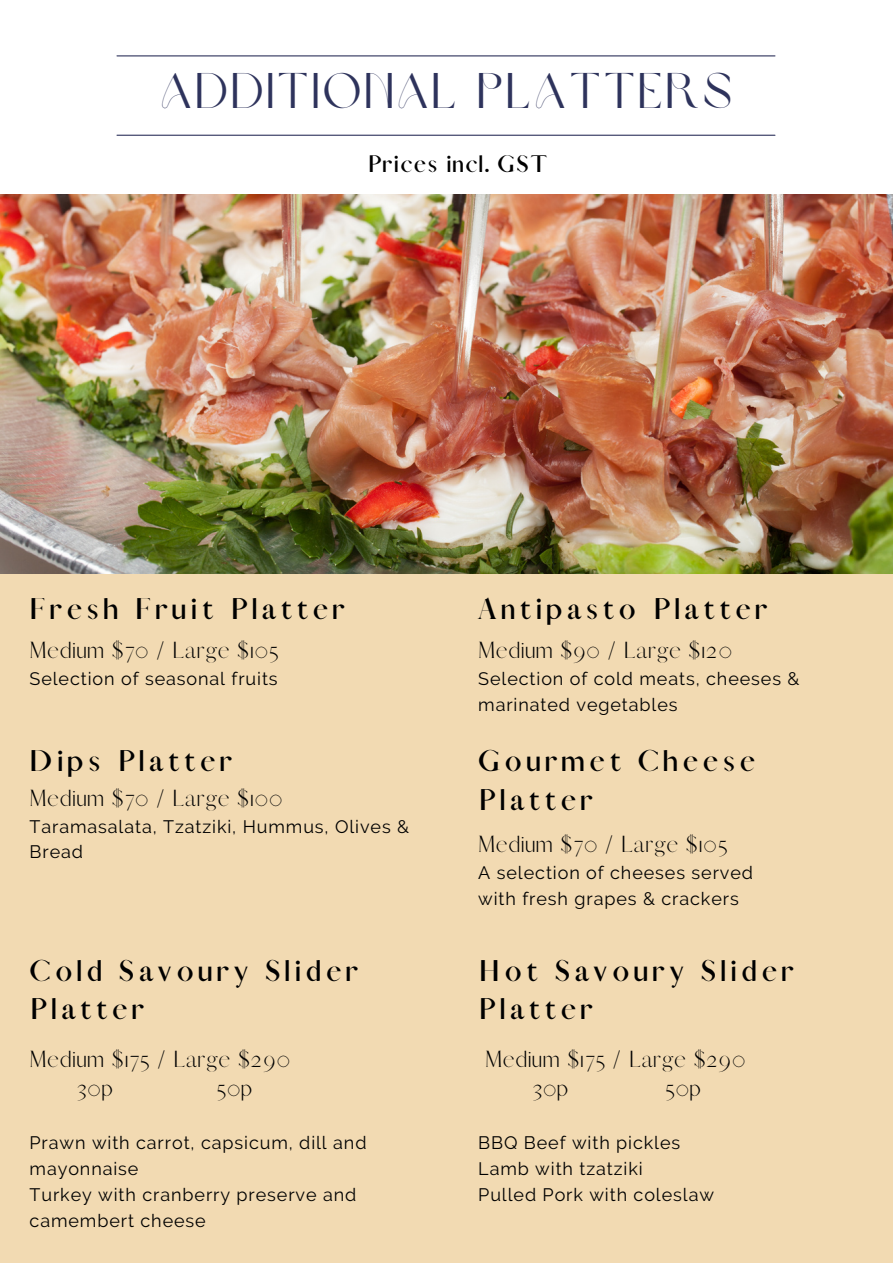
<style>
.page{position:relative;width:893px;height:1264px;background:#fff}
.page>*{position:absolute;margin:0;border:0;box-sizing:border-box;transform-origin:0 0}
.t1{font:49.65px "Brown Sugar";letter-spacing:.07em;color:#2e335c}
.t2{font:700 27px/38.2px "Afrah";letter-spacing:.175em;color:#000}
.t3{font:700 21.6px "Afrah";letter-spacing:.07em;color:#000}
.t4{font:21px/29.2px "Afrah";letter-spacing:.05em;color:#000}
.t5{font:18px/25.8px "Raleway";letter-spacing:.05em;color:#000}
</style>
<div class="page">
<hr style="left:117px;top:135px;width:658px;height:1px;background:#2e335c">
<hr style="left:117px;top:55px;width:658px;height:1px;background:#2e335c">
<div style="left:0;top:426px;width:892px;height:836px;background:#f2dab2"></div>
<img style="left:0;top:195px;width:892px;height:379px">
<h1 class="t1" style="left:160px;top:60px;width:573px">ADDITIONAL PLATTERS</h1>
<p class="t3" style="left:367px;top:152px;width:181px">Prices incl. GST</p>
<h2 class="t2" style="left:30px;top:591px;width:316px">Fresh Fruit Platter</h2>
<p class="t4" style="left:30px;top:635px;width:250px">Medium $70 / Large $105</p>
<p class="t5" style="left:30px;top:666px;width:249px">Selection of seasonal fruits</p>
<h2 class="t2" style="left:478px;top:591px;width:290px">Antipasto Platter</h2>
<p class="t4" style="left:478px;top:635px;width:255px">Medium $90 / Large $120</p>
<p class="t5" style="left:478px;top:666px;width:323px">Selection of cold meats, cheeses &amp; marinated vegetables</p>
<h2 class="t2" style="left:30px;top:743px;width:204px">Dips Platter</h2>
<p class="t4" style="left:30px;top:782px;width:254px">Medium $70 / Large $100</p>
<p class="t5" style="left:30px;top:813px;width:381px">Taramasalata, Tzatziki, Hummus, Olives &amp;<br>Bread</p>
<h2 class="t2" style="left:30px;top:952px;width:330px">Cold Savoury Slider<br>Platter</h2>
<p class="t4" style="left:77px;top:1044px;width:214px;text-indent:-48px">Medium $175 / Large $290<br>30p</p>
<p class="t4" style="left:217px;top:1073px;width:37px">50p</p>
<p class="t5" style="left:30px;top:1129px;width:338px">Prawn with carrot, capsicum, dill and mayonnaise<br>Turkey with cranberry preserve and camembert cheese</p>
<h2 class="t2" style="left:478px;top:743px;width:278px">Gourmet Cheese<br>Platter</h2>
<p class="t4" style="left:478px;top:828px;width:250px">Medium $70 / Large $105</p>
<p class="t5" style="left:478px;top:859px;width:276px">A selection of cheeses served with fresh grapes &amp; crackers</p>
<h2 class="t2" style="left:478px;top:952px;width:317px">Hot Savoury Slider<br>Platter</h2>
<p class="t4" style="left:533px;top:1044px;width:214px;text-indent:-48px">Medium $175 / Large $290<br>30p</p>
<p class="t4" style="left:665px;top:1073px;width:37px">50p</p>
<p class="t5" style="left:478px;top:1129px;width:237px">BBQ Beef with pickles<br>Lamb with tzatziki<br>Pulled Pork with coleslaw</p>
</div>
